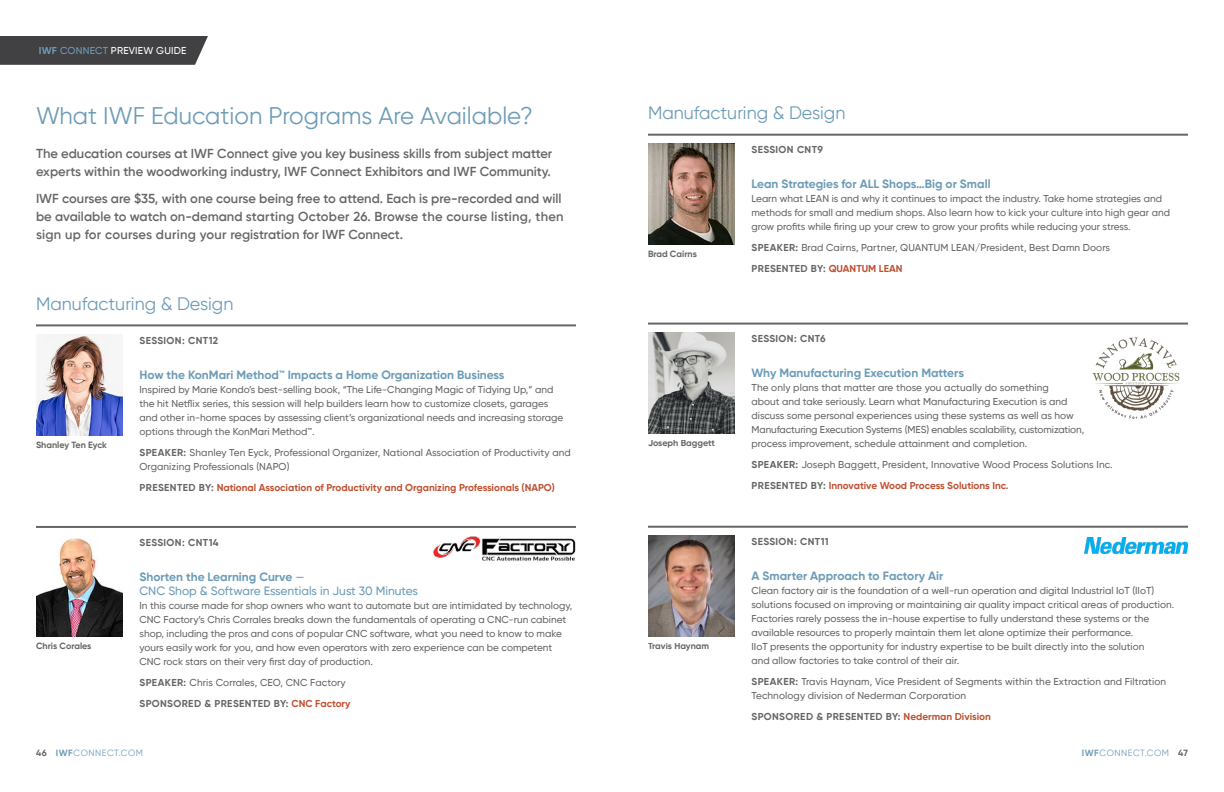
<style>
.page{position:relative;width:1224px;height:792px;background:#fff}
.page>*{position:absolute;margin:0;border:0;box-sizing:border-box;transform-origin:0 0}
.t1{font:24px "Gilroy";color:#6d9cb7}
.t2{font:18px "Gilroy";color:#6d9cb7}
.t3{font:600 13px/18px "Gilroy";color:#656666}
.t4{font:700 12px "Gilroy";color:#6d9cb7}
.t5{font:500 12px/14px "Gilroy";color:#6d9cb7}
.t6{font:500 10px/14px "Gilroy";color:#656666}
.t7{font:700 10px/21px "Gilroy";letter-spacing:.035em;color:#656666}
.t8{font:700 10px "Gilroy";color:#c15131}
.t9{font:500 10px "Gilroy";letter-spacing:.02em;color:#fff}
.t10{font:700 9px "Gilroy";color:#656666}
.t11{font:9px "Gilroy";letter-spacing:.06em;color:#6d9cb7}
.s1{font-weight:700;color:#6d9cb7}
.s2{color:#6d9cb7}
.s3{font-weight:700}
.s4{font-weight:700;color:#c15131}
.s5{color:#656666}
.s6{font-weight:500}
.s7{color:#c15131}
.s8{font-weight:700;color:#656666}
</style>
<div class="page">
<div style="left:0;top:36px;width:208px;height:29px;background:#414042"></div>
<img style="left:36px;top:538px;width:86px;height:99px">
<hr style="left:36px;top:526px;width:540px;height:2px;background:#656666">
<img style="left:648px;top:144px;width:86px;height:100px">
<hr style="left:648px;top:134px;width:540px;height:2px;background:#656666">
<img style="left:648px;top:333px;width:86px;height:100px">
<hr style="left:648px;top:323px;width:540px;height:2px;background:#656666">
<img style="left:648px;top:536px;width:86px;height:101px">
<hr style="left:648px;top:526px;width:540px;height:2px;background:#656666">
<img style="left:36px;top:334px;width:86px;height:101px">
<hr style="left:36px;top:324px;width:540px;height:2px;background:#656666">
<img style="left:1092px;top:337px;width:88px;height:82px">
<img style="left:1084px;top:538px;width:104px;height:15px">
<img style="left:433px;top:536px;width:143px;height:25px">
<p class="t9" style="left:39px;top:44px;width:149px"><span class="s1">IWF</span> <span class="s2">CONNECT</span> PREVIEW GUIDE</p>
<h1 class="t1" style="left:36px;top:101px;width:498px">What IWF Education Programs Are Available?</h1>
<h3 class="t3" style="left:36px;top:144px;width:518px">The education courses at IWF Connect give you key business skills from subject matter experts within the woodworking industry, IWF Connect Exhibitors and IWF Community.</h3>
<h3 class="t3" style="left:36px;top:189px;width:529px">IWF courses are $35, with one course being free to attend. Each is pre-recorded and will be available to watch on-demand starting October 26. Browse the course listing, then sign up for courses during your registration for IWF Connect.</h3>
<h2 class="t2" style="left:648px;top:102px;width:199px">Manufacturing &amp; Design</h2>
<p class="t10" style="left:648px;top:249px;width:50px">Brad Cairns</p>
<p class="t7" style="left:752px;top:139px;width:73px">SESSION CNT9</p>
<p class="t4" style="left:752px;top:176px;width:241px">Lean Strategies for ALL Shops…Big or Small</p>
<p class="t6" style="left:752px;top:191px;width:420px">Learn what LEAN is and why it continues to impact the industry. Take home strategies and methods for small and medium shops. Also learn how to kick your culture into high gear and grow profits while firing up your crew to grow your profits while reducing your stress.</p>
<p class="t6" style="left:752px;top:237px;width:360px;line-height:21px"><span class="s3">SPEAKER:</span> Brad Cairns, Partner, QUANTUM LEAN/President, Best Damn Doors<br><span class="s3">PRESENTED BY:</span> <span class="s4">QUANTUM LEAN</span></p>
<h2 class="t2" style="left:36px;top:292px;width:199px">Manufacturing &amp; Design</h2>
<p class="t10" style="left:36px;top:439px;width:72px">Shanley Ten Eyck</p>
<p class="t7" style="left:140px;top:330px;width:80px">SESSION: CNT12</p>
<p class="t4" style="left:140px;top:367px;width:366px">How the KonMari Method™ Impacts a Home Organization Business</p>
<p class="t6" style="left:140px;top:383px;width:425px">Inspired by Marie Kondo’s best-selling book, “The Life-Changing Magic of Tidying Up,” and the hit Netflix series, this session will help builders learn how to customize closets, garages and other in-home spaces by assessing client’s organizational needs and increasing storage options through the KonMari Method™.</p>
<p class="t6" style="left:140px;top:446px;width:433px"><span class="s3">SPEAKER:</span> Shanley Ten Eyck, Professional Organizer, National Association of Productivity and<br>Organizing Professionals (NAPO)</p>
<p class="t8" style="left:140px;top:481px;width:417px"><span class="s5">PRESENTED BY:</span> National Association of Productivity and Organizing Professionals (NAPO)</p>
<p class="t10" style="left:648px;top:438px;width:68px">Joseph Baggett</p>
<p class="t7" style="left:752px;top:328px;width:76px">SESSION: CNT6</p>
<p class="t4" style="left:752px;top:365px;width:214px">Why Manufacturing Execution Matters</p>
<p class="t6" style="left:752px;top:380px;width:334px">The only plans that matter are those you actually do something<br>about and take seriously. Learn what Manufacturing Execution is and discuss some personal experiences using these systems as well as how Manufacturing Execution Systems (MES) enables scalability, customization, process improvement, schedule attainment and completion.</p>
<p class="t6" style="left:752px;top:454px;width:363px;line-height:21px"><span class="s3">SPEAKER:</span> Joseph Baggett, President, Innovative Wood Process Solutions Inc.<br><span class="s3">PRESENTED BY:</span> <span class="s4">Innovative Wood Process Solutions Inc.</span></p>
<p class="t10" style="left:36px;top:641px;width:57px">Chris Corales</p>
<p class="t7" style="left:140px;top:532px;width:81px">SESSION: CNT14</p>
<p class="t5" style="left:140px;top:569px;width:280px"><span class="s3">Shorten the Learning Curve</span> —<br>CNC Shop &amp; Software Essentials in Just 30 Minutes</p>
<p class="t6" style="left:139px;top:598px;width:434px">In this course made for shop owners who want to automate but are intimidated by technology, CNC Factory’s Chris Corrales breaks down the fundamentals of operating a CNC-run cabinet shop, including the pros and cons of popular CNC software, what you need to know to make yours easily work for you, and how even operators with zero experience can be competent CNC rock stars on their very first day of production.</p>
<p class="t7" style="left:139px;top:672px;width:213px">SPEAKER: <span class="s6">Chris Corrales, CEO, CNC Factory<br></span>SPONSORED &amp; PRESENTED BY: <span class="s7">CNC Factory</span></p>
<p class="t10" style="left:648px;top:641px;width:63px">Travis Haynam</p>
<p class="t7" style="left:752px;top:531px;width:79px">SESSION: CNT11</p>
<p class="t4" style="left:752px;top:568px;width:193px">A Smarter Approach to Factory Air</p>
<p class="t6" style="left:752px;top:583px;width:424px">Clean factory air is the foundation of a well-run operation and digital Industrial IoT (IIoT) solutions focused on improving or maintaining air quality impact critical areas of production.<br>Factories rarely possess the in-house expertise to fully understand these systems or the available resources to properly maintain them let alone optimize their performance.<br>IIoT presents the opportunity for industry expertise to be built directly into the solution<br>and allow factories to take control of their air.</p>
<p class="t6" style="left:752px;top:674px;width:416px"><span class="s3">SPEAKER:</span> Travis Haynam, Vice President of Segments within the Extraction and Filtration<br>Technology division of Nederman Corporation</p>
<p class="t7" style="left:752px;top:706px;width:241px">SPONSORED &amp; PRESENTED BY: <span class="s7">Nederman Division</span></p>
<p class="t11" style="left:36px;top:747px;width:109px"><span class="s8">46</span> <span class="s3">IWF</span>CONNECT.COM</p>
<p class="t11" style="left:1082px;top:747px;width:108px"><span class="s3">IWF</span>CONNECT.COM <span class="s8">47</span></p>
</div>
